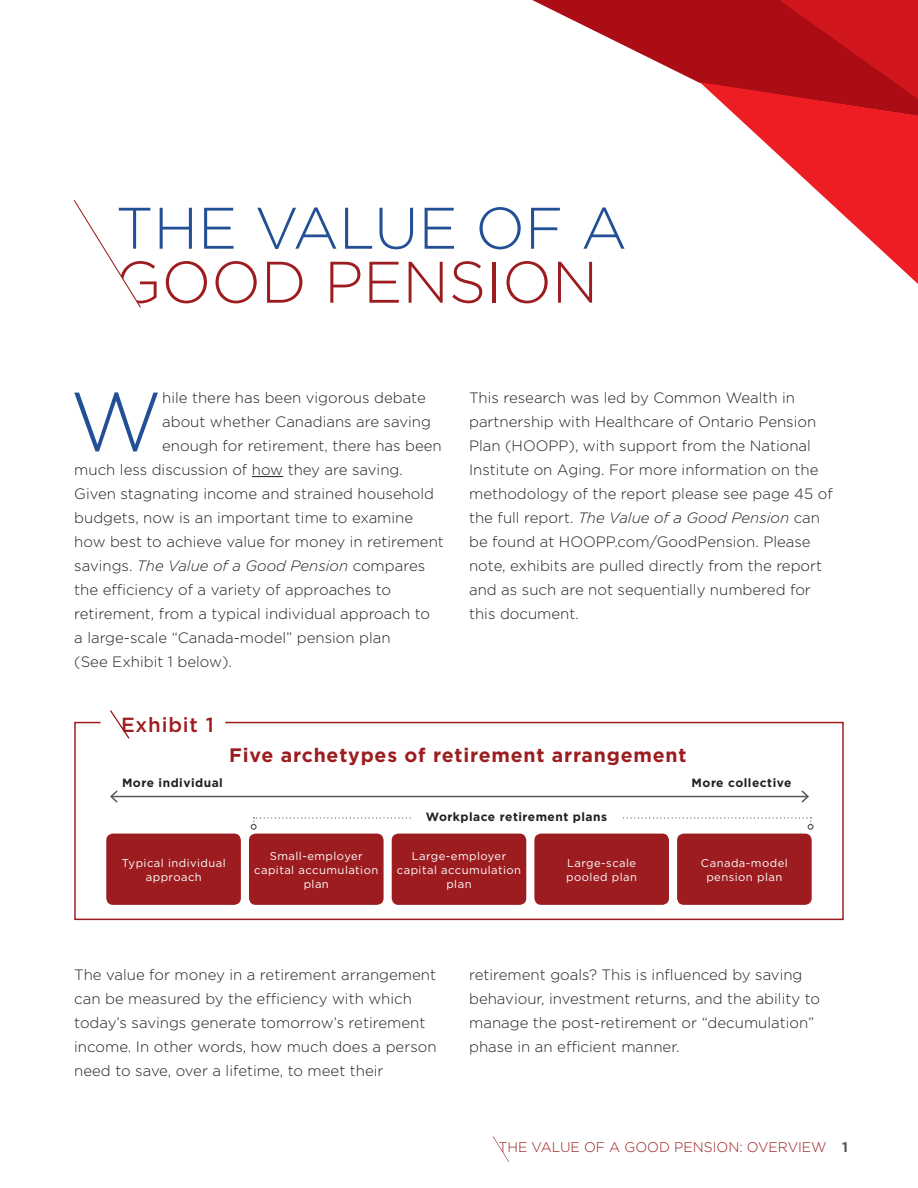
<style>
.page{position:relative;width:918px;height:1188px;background:#fff}
.page>*{position:absolute;margin:0;border:0;box-sizing:border-box;transform-origin:0 0}
.t1{font:300 83.55px "Gotham";color:#224f95}
.t2{font:300 58.5px "Gotham";color:#224f95}
.t3{font:300 58.5px "Gotham";color:#9d1c1f}
.t4{font:500 20.4px "Gotham";letter-spacing:.04em;color:#9d1c1f}
.t5{font:700 19.5px "Gotham";letter-spacing:.04em;color:#9d1c1f}
.t6{font:300 15px/24px "Gotham";color:#231f20}
.t7{font:italic 300 15px "Gotham";color:#231f20}
.t8{font:300 13.95px "Gotham";color:#9d1c1f}
.t9{font:700 13.95px "Gotham";color:#57585a}
.t10{font:700 12px "Gotham";letter-spacing:.04em;color:#231f20}
.t11{font:11.25px/14px "Gotham";letter-spacing:.04em;color:#fff;text-align:center}
.s1{font-style:normal}
.s2{font-style:italic}
</style>
<div class="page">
<svg style="left:73px;top:200px;width:68px;height:108px"></svg>
<svg style="left:532px;top:0;width:247px;height:83px;fill:#ac0c13"></svg>
<svg style="left:700px;top:82px;width:218px;height:202px"></svg>
<svg style="left:779px;top:0;width:139px;height:99px;background:#bf1118"></svg>
<hr style="left:252px;top:476px;width:31px;height:1px;background:#231f20">
<svg style="left:110px;top:710px;width:9px;height:11px"></svg>
<svg style="left:74px;top:721px;width:770px;height:200px"></svg>
<div style="left:106px;top:834px;width:135px;height:71px;background:#9d1c1f;border-radius:7px"></div>
<div style="left:249px;top:834px;width:135px;height:71px;background:#9d1c1f;border-radius:7px"></div>
<div style="left:392px;top:834px;width:134px;height:71px;background:#9d1c1f;border-radius:7px"></div>
<div style="left:534px;top:834px;width:135px;height:71px;background:#9d1c1f;border-radius:7px"></div>
<div style="left:677px;top:834px;width:135px;height:71px;background:#9d1c1f;border-radius:7px"></div>
<hr style="left:111px;top:796px;width:697px;height:1px;background:#57585a">
<svg style="left:109px;top:789px;width:10px;height:15px"></svg>
<svg style="left:800px;top:789px;width:10px;height:15px"></svg>
<svg style="left:251px;top:817px;width:563px;height:13px"></svg>
<div style="left:412px;top:812px;width:209px;height:12px;background:#fff"></div>
<svg style="left:492px;top:1136px;width:17px;height:27px"></svg>
<h2 class="t2" style="left:116px;top:191px;width:513px">THE VALUE OF A</h2>
<h2 class="t3" style="left:116px;top:245px;width:484px">GOOD PENSION</h2>
<h1 class="t1" style="left:70px;top:369px;width:94px">W</h1>
<p class="t6" style="left:162px;top:385px;width:265px">hile there has been vigorous debate</p>
<p class="t6" style="left:162px;top:409px;width:270px">about whether Canadians are saving</p>
<p class="t6" style="left:162px;top:433px;width:281px">enough for retirement, there has been</p>
<p class="t6" style="left:74px;top:457px;width:330px">much less discussion of how they are saving.</p>
<p class="t6" style="left:74px;top:481px;width:361px">Given stagnating income and strained household</p>
<p class="t6" style="left:74px;top:505px;width:341px">budgets, now is an important time to examine</p>
<p class="t6" style="left:74px;top:529px;width:371px">how best to achieve value for money in retirement</p>
<p class="t7" style="left:74px;top:556px;width:353px"><span class="s1">savings.</span> The Value of a Good Pension <span class="s1">compares</span></p>
<p class="t6" style="left:74px;top:577px;width:318px">the efficiency of a variety of approaches to</p>
<p class="t6" style="left:74px;top:601px;width:357px">retirement, from a typical individual approach to</p>
<p class="t6" style="left:74px;top:625px;width:318px">a large-scale “Canada-model” pension plan</p>
<p class="t6" style="left:74px;top:649px;width:159px">(See Exhibit 1 below).</p>
<h3 class="t4" style="left:121px;top:711px;width:94px">Exhibit 1</h3>
<p class="t6" style="left:469px;top:385px;width:365px">This research was led by Common Wealth in partnership with Healthcare of Ontario Pension Plan (HOOPP), with support from the National Institute on Aging. For more information on the methodology of the report please see page 45 of the full report. <span class="s2">The Value of a Good Pension</span> can be found at HOOPP.com/GoodPension. Please note, exhibits are pulled directly from the report and as such are not sequentially numbered for this document.</p>
<p class="t10" style="left:122px;top:775px;width:102px">More individual</p>
<h3 class="t5" style="left:229px;top:742px;width:459px">Five archetypes of retirement arrangement</h3>
<p class="t10" style="left:692px;top:775px;width:101px">More collective</p>
<p class="t10" style="left:426px;top:809px;width:183px">Workplace retirement plans</p>
<p class="t11" style="left:122px;top:856px;width:106px">Typical individual approach</p>
<p class="t11" style="left:254px;top:849px;width:126px">Small-employer capital accumulation plan</p>
<p class="t11" style="left:397px;top:849px;width:126px">Large-employer capital accumulation plan</p>
<p class="t11" style="left:566px;top:856px;width:72px;text-align:left">Large-scale pooled plan</p>
<p class="t11" style="left:701px;top:856px;width:88px">Canada-model pension plan</p>
<p class="t6" style="left:74px;top:962px;width:364px">The value for money in a retirement arrangement can be measured by the efficiency with which today’s savings generate tomorrow’s retirement income. In other words, how much does a person need to save, over a lifetime, to meet their</p>
<p class="t6" style="left:469px;top:962px;width:352px">retirement goals? This is influenced by saving behaviour, investment returns, and the ability to manage the post-retirement or “decumulation” phase in an efficient manner.</p>
<p class="t8" style="left:499px;top:1138px;width:330px">THE VALUE OF A GOOD PENSION: OVERVIEW</p>
<p class="t9" style="left:842px;top:1138px;width:7px">1</p>
</div>
